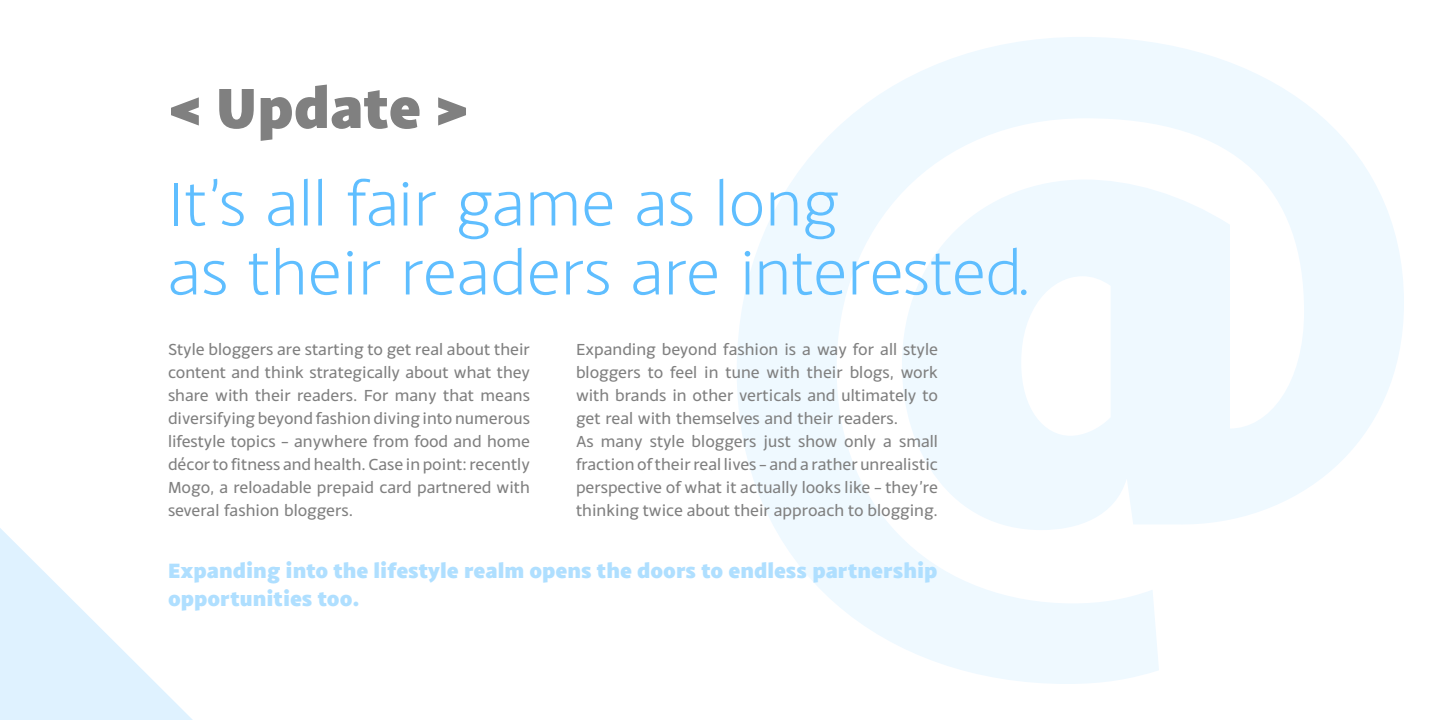
<style>
.page{position:relative;width:1440px;height:720px;background:#fff}
.page>*{position:absolute;margin:0;border:0;box-sizing:border-box;transform-origin:0 0}
.t1{font:300 66px/69px "Monsal";color:#5fbeff}
.t2{font:800 60px "Monsal";color:#808080}
.t3{font:800 22px/28px "Monsal";color:#afdfff}
.t4{font:17px/23px "Monsal";color:#808080;text-align:justify}
</style>
<div class="page">
<svg style="left:737px;top:37px;width:667px;height:647px;fill:#eff9ff"></svg>
<svg style="left:0;top:528px;width:193px;height:192px"></svg>
<h2 class="t2" style="left:168px;top:62px;width:303px">&lt; Update &gt;</h2>
<h1 class="t1" style="left:168px;top:166px;width:865px">It’s all fair game as long<br>as their readers are interested.</h1>
<p class="t4" style="left:168px;top:337px;width:364px">Style bloggers are starting to get real about their content and think strategically about what they share with their readers. For many that means diversifying beyond fashion diving into numerous lifestyle topics – anywhere from food and home décor to fitness and health. Case in point: recently Mogo, a reloadable prepaid card partnered with several fashion bloggers.</p>
<p class="t4" style="left:576px;top:337px;width:364px;text-align:left">Expanding beyond fashion is a way for all style bloggers to feel in tune with their blogs, work with brands in other verticals and ultimately to get real with themselves and their readers.<br>As many style bloggers just show only a small fraction of their real lives – and a rather unrealistic perspective of what it actually looks like – they’re thinking twice about their approach to blogging.</p>
<p class="t3" style="left:168px;top:555px;width:771px">Expanding into the lifestyle realm opens the doors to endless partnership opportunities too.</p>
</div>
